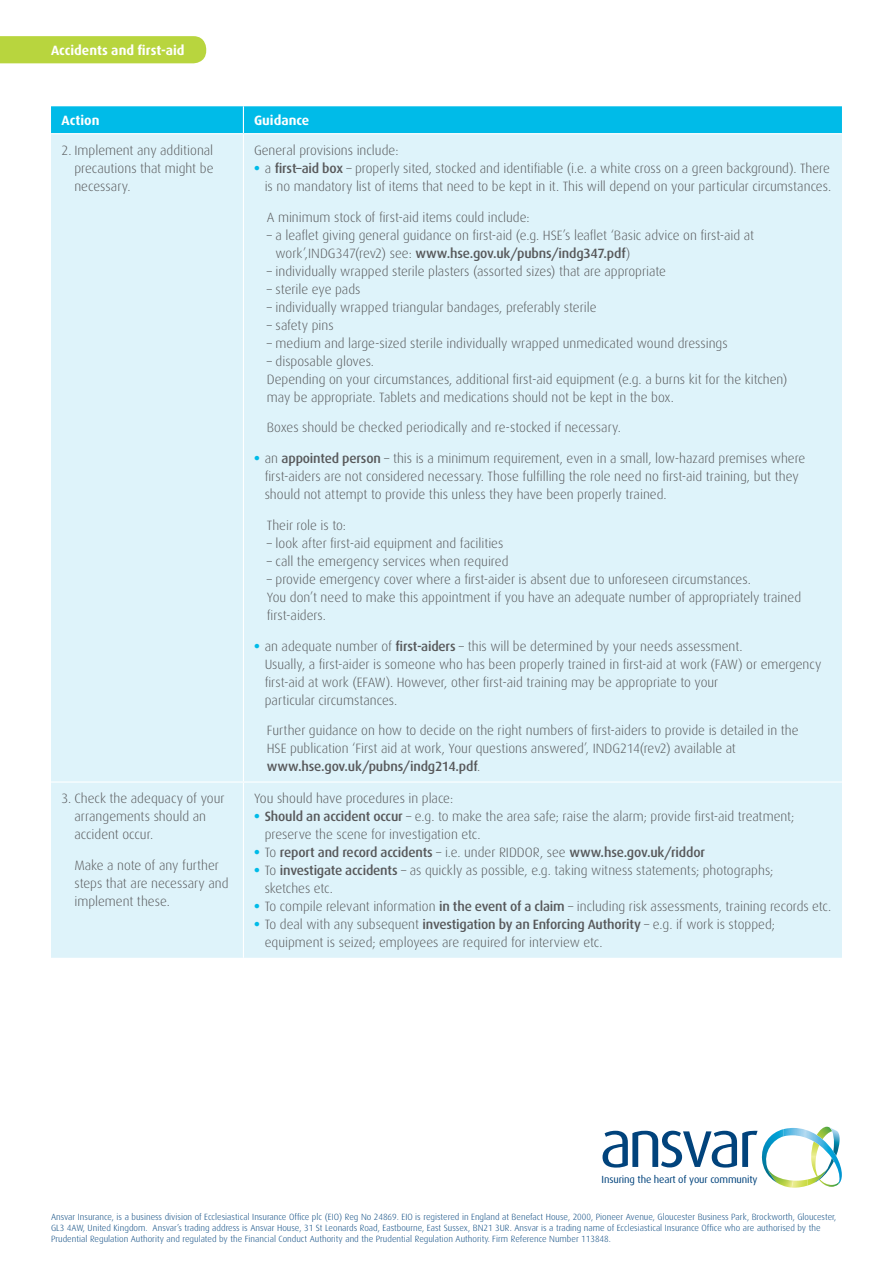
<style>
.page{position:relative;width:893px;height:1263px;background:#fff}
.page>*{position:absolute;margin:0;border:0;box-sizing:border-box;transform-origin:0 0}
.Table_-_Body{font:300 13.5px/18px "Dax";color:#57585a}
.Table___Body_Before{font:300 13.5px/18px "Dax";color:#57585a}
.t1{font:500 13.5px "Dax";letter-spacing:-.015em;color:#57585a}
.Table___Header{font:700 13.5px "Dax";color:#fff}
.t2{font:10.35px "Dax";letter-spacing:-.015em;color:#01437c}
.t3{font:300 9px/10.8px "Dax";color:#01437c}
.s1{font-weight:800;color:#00bbe8}
.s2{font-weight:500}
.s3{font-weight:300}
</style>
<div class="page">
<div style="left:0;top:36px;width:206px;height:27px;background:#b8d53e"></div>
<svg style="left:602px;top:1127px;width:240px;height:61px"></svg>
<img style="left:761px;top:1129px;width:23px;height:53px">
<div style="left:51px;top:134px;width:791px;height:824px;background:#def3fa"></div>
<div style="left:51px;top:106px;width:791px;height:27px;background:#00bbe8"></div>
<hr style="left:243px;top:134px;width:1px;height:647px;background:#fff">
<hr style="left:51px;top:781px;width:192px;height:1px;background:#fff">
<hr style="left:243px;top:781px;width:599px;height:1px;background:#fff">
<hr style="left:243px;top:782px;width:1px;height:176px;background:#fff">
<p class="Table___Header" style="left:51px;top:43px;width:135px">Accidents and first-aid</p>
<p class="Table___Header" style="left:62px;top:113px;width:39px">Action</p>
<p class="Table___Header" style="left:254px;top:113px;width:57px">Guidance</p>
<p class="Table_-_Body" style="left:74px;top:141px;width:141px;text-align:justify;text-indent:-13px">2. Implement any additional precautions that might be necessary.</p>
<p class="Table___Body_Before" style="left:254px;top:141px;width:146px">General provisions include:</p>
<p class="Table_-_Body" style="left:254px;top:159px;width:579px;text-align:right"><span class="s1">•</span> a <span class="s2">first–aid box</span> – properly sited, stocked and identifiable (i.e. a white cross on a green background). There is no mandatory list of items that need to be kept in it. This will depend on your particular circumstances.</p>
<p class="Table___Body_Before" style="left:267px;top:208px;width:264px">A minimum stock of first-aid items could include:</p>
<p class="Table___Body_Before" style="left:276px;top:226px;width:480px;text-indent:-9px">– a leaflet giving general guidance on first-aid (e.g. HSE’s leaflet ‘Basic advice on first-aid at work’,INDG347(rev2) see: <span class="s2">www.hse.gov.uk/pubns/indg347.pdf</span>)</p>
<p class="Table___Body_Before" style="left:267px;top:262px;width:401px">– individually wrapped sterile plasters (assorted sizes) that are appropriate</p>
<p class="Table___Body_Before" style="left:267px;top:280px;width:95px">– sterile eye pads</p>
<p class="Table___Body_Before" style="left:267px;top:298px;width:331px">– individually wrapped triangular bandages, preferably sterile</p>
<p class="Table___Body_Before" style="left:267px;top:316px;width:68px">– safety pins</p>
<p class="Table___Body_Before" style="left:267px;top:334px;width:462px">– medium and large-sized sterile individually wrapped unmedicated wound dressings</p>
<p class="Table___Body_Before" style="left:267px;top:352px;width:109px">– disposable gloves.</p>
<p class="Table_-_Body" style="left:267px;top:370px;width:522px">Depending on your circumstances, additional first-aid equipment (e.g. a burns kit for the kitchen) may be appropriate. Tablets and medications should not be kept in the box.</p>
<p class="Table_-_Body" style="left:267px;top:419px;width:356px">Boxes should be checked periodically and re-stocked if necessary.</p>
<p class="Table_-_Body" style="left:265px;top:450px;width:542px;text-indent:-11px"><span class="s1">•</span> an <span class="s2">appointed person</span> – this is a minimum requirement, even in a small, low-hazard premises where first-aiders are not considered necessary. Those fulfilling the role need no first-aid training, but they should not attempt to provide this unless they have been properly trained.</p>
<p class="Table___Body_Before" style="left:267px;top:516px;width:81px">Their role is to:</p>
<p class="Table___Body_Before" style="left:267px;top:534px;width:238px">– look after first-aid equipment and facilities</p>
<p class="Table___Body_Before" style="left:267px;top:552px;width:243px">– call the emergency services when required</p>
<p class="Table___Body_Before" style="left:267px;top:570px;width:486px">– provide emergency cover where a first-aider is absent due to unforeseen circumstances.</p>
<p class="Table___Body_Before" style="left:267px;top:588px;width:536px">You don’t need to make this appointment if you have an adequate number of appropriately trained first-aiders.</p>
<p class="Table_-_Body" style="left:265px;top:637px;width:558px;text-indent:-11px"><span class="s1">•</span> an adequate number of <span class="s2">first-aiders</span> – this will be determined by your needs assessment.<br>Usually, a first‑aider is someone who has been properly trained in first-aid at work (FAW) or emergency first-aid at work (EFAW). However, other first-aid training may be appropriate to your<br>particular circumstances.</p>
<p class="Table_-_Body" style="left:267px;top:722px;width:533px">Further guidance on how to decide on the right numbers of first-aiders to provide is detailed in the<br>HSE publication ‘First aid at work, Your questions answered’, INDG214(rev2) available at <span class="s2">www.hse.gov.uk/pubns/indg214.pdf</span>.</p>
<p class="Table_-_Body" style="left:74px;top:790px;width:152px;text-indent:-13px">3. Check the adequacy of your arrangements should an accident occur.</p>
<p class="Table_-_Body" style="left:74px;top:856px;width:156px">Make a note of any further steps that are necessary and implement these.</p>
<p class="Table___Body_Before" style="left:254px;top:790px;width:201px">You should have procedures in place:</p>
<p class="Table_-_Body" style="left:265px;top:808px;width:531px;text-indent:-11px"><span class="s1">•</span> <span class="s2">Should an accident occur</span> – e.g. to make the area safe; raise the alarm; provide first-aid treatment; preserve the scene for investigation etc.</p>
<p class="t1" style="left:254px;top:845px;width:453px"><span class="s1">•</span> <span class="s3">To</span> report and record accidents <span class="s3">– i.e. under RIDDOR, see</span> www.hse.gov.uk/riddor</p>
<p class="Table_-_Body" style="left:265px;top:862px;width:510px;text-indent:-11px"><span class="s1">•</span> To <span class="s2">investigate accidents</span> – as quickly as possible, e.g. taking witness statements; photographs; sketches etc.</p>
<p class="Table_-_Body" style="left:254px;top:898px;width:579px"><span class="s1">•</span> To compile relevant information <span class="s2">in the event of a claim</span> – including risk assessments, training records etc.</p>
<p class="Table_-_Body" style="left:265px;top:916px;width:512px;text-indent:-11px"><span class="s1">•</span> To deal with any subsequent <span class="s2">investigation by an Enforcing Authority</span> – e.g. if work is stopped; equipment is seized; employees are required for interview etc.</p>
<p class="t2" style="left:602px;top:1173px;width:158px">Insuring the heart of your community</p>
<p class="t3" style="left:51px;top:1212px;width:787px">Ansvar Insurance, is a business division of Ecclesiastical Insurance Office plc (EIO) Reg No 24869. EIO is registered in England at Benefact House, 2000, Pioneer Avenue, Gloucester Business Park, Brockworth, Gloucester,<br>GL3 4AW, United Kingdom. Ansvar’s trading address is Ansvar House, 31 St Leonards Road, Eastbourne, East Sussex, BN21 3UR. Ansvar is a trading name of Ecclesiastical Insurance Office who are authorised by the<br>Prudential Regulation Authority and regulated by the Financial Conduct Authority and the Prudential Regulation Authority. Firm Reference Number 113848.</p>
</div>
